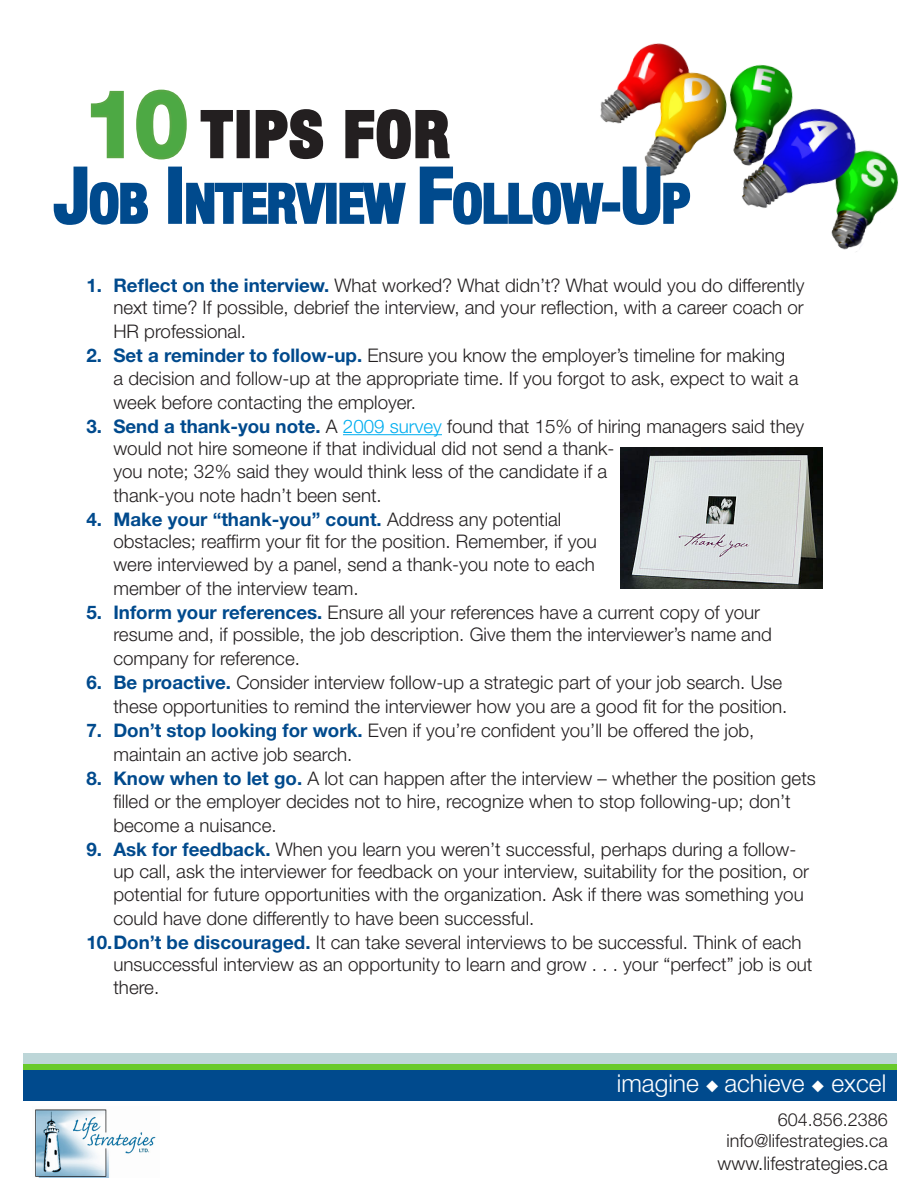
<style>
.page{position:relative;width:918px;height:1188px;background:#fff}
.page>*{position:absolute;margin:0;border:0;box-sizing:border-box;transform-origin:0 0}
.t1{font:700 condensed 61.5px "Helvetica Neue LT Std";letter-spacing:.06em;color:#231f20}
.t2{font:700 condensed 53.4px "Helvetica Neue LT Std";color:#004a8d}
.t3{font:300 24.6px "Helvetica Neue LT Std";color:#fff}
.t4{font:300 18.75px/23px "Helvetica Neue LT Std";color:#231f20}
.t5{font:300 18px "Helvetica Neue LT Std";color:#231f20}
.s1{font-stretch:normal;font-size:90px;color:#4da944}
.s2{font-size:76.2px}
.s3{font-weight:700;color:#004a8d}
.s4{color:#00aeef}
</style>
<div class="page">
<div style="left:23px;top:1053px;width:874px;height:11px;background:#bdd6d8"></div>
<div style="left:23px;top:1070px;width:874px;height:30px;background:#004a8d"></div>
<div style="left:23px;top:1064px;width:874px;height:6px;background:#69ca2b"></div>
<img style="left:35px;top:1109px;width:121px;height:69px">
<img style="left:600px;top:43px;width:299px;height:209px">
<svg style="left:53px;top:89px;width:275px;height:136px"></svg>
<div style="left:326px;top:183px;width:11px;height:41px;border:3px solid #004a8d"></div>
<svg style="left:339px;top:107px;width:266px;height:329px"></svg>
<div style="left:602px;top:202px;width:18px;height:10px;border:3px solid #004a8d"></div>
<svg style="left:621px;top:165px;width:71px;height:61px"></svg>
<hr style="left:343px;top:434px;width:99px;height:1px;background:#00aeef">
<img style="left:621px;top:448px;width:202px;height:140px">
<p class="t1" style="left:86px;top:97px;width:364px"><span class="s1">10</span> TIPS FOR</p>
<p class="t2" style="left:54px;top:171px;width:637px"><span class="s2">J</span>OB <span class="s2">I</span>NTERVIEW <span class="s2">F</span>OLLOW-<span class="s2">U</span>P</p>
<p class="t4" style="left:113px;top:273px;width:693px;text-align:justify;text-indent:-27px"><span class="s3">1. Reflect on the interview.</span> What worked? What didn’t? What would you do differently next time? If possible, debrief the interview, and your reflection, with a career coach or HR professional.</p>
<p class="t4" style="left:113px;top:344px;width:687px;text-indent:-27px"><span class="s3">2. Set a reminder to follow-up.</span> Ensure you know the employer’s timeline for making a decision and follow-up at the appropriate time. If you forgot to ask, expect to wait a week before contacting the employer.</p>
<p class="t4" style="left:113px;top:414px;width:692px;text-indent:-27px"><span class="s3">3. Send a thank-you note.</span> A <span class="s4">2009 survey</span> found that 15% of hiring managers said they would not hire someone if that individual did not send a thank-<br>you note; 32% said they would think less of the candidate if a<br>thank-you note hadn’t been sent.</p>
<p class="t4" style="left:113px;top:507px;width:485px;text-indent:-27px"><span class="s3">4. Make your “thank-you” count.</span> Address any potential obstacles; reaffirm your fit for the position. Remember, if you were interviewed by a panel, send a thank-you note to each member of the interview team.</p>
<p class="t4" style="left:113px;top:600px;width:660px;text-indent:-27px"><span class="s3">5. Inform your references.</span> Ensure all your references have a current copy of your resume and, if possible, the job description. Give them the interviewer’s name and company for reference.</p>
<p class="t4" style="left:86px;top:670px;width:703px;line-height:24px;text-align:right"><span class="s3">6. Be proactive.</span> Consider interview follow-up a strategic part of your job search. Use these opportunities to remind the interviewer how you are a good fit for the position.</p>
<p class="t4" style="left:113px;top:718px;width:643px;line-height:24px;text-indent:-27px"><span class="s3">7. Don’t stop looking for work.</span> Even if you’re confident you’ll be offered the job, maintain an active job search.</p>
<p class="t4" style="left:113px;top:767px;width:704px;text-indent:-27px"><span class="s3">8. Know when to let go.</span> A lot can happen after the interview – whether the position gets filled or the employer decides not to hire, recognize when to stop following-up; don’t become a nuisance.</p>
<p class="t4" style="left:113px;top:837px;width:697px;text-indent:-27px"><span class="s3">9. Ask for feedback.</span> When you learn you weren’t successful, perhaps during a follow&shy;up call, ask the interviewer for feedback on your interview, suitability for the position, or potential for future opportunities with the organization. Ask if there was something you could have done differently to have been successful.</p>
<p class="t4" style="left:113px;top:931px;width:701px;line-height:22.5px;text-indent:-27px"><span class="s3">10.Don’t be discouraged.</span> It can take several interviews to be successful. Think of each unsuccessful interview as an opportunity to learn and grow . . . your “perfect” job is out there.</p>
<p class="t3" style="left:617px;top:1068px;width:271px">imagine ◆ achieve ◆ excel</p>
<p class="t5" style="left:778px;top:1108px;width:112px">604.856.2386</p>
<p class="t5" style="left:726px;top:1130px;width:163px">info@lifestrategies.ca</p>
<p class="t4" style="left:718px;top:1151px;width:172px">www.lifestrategies.ca</p>
</div>
